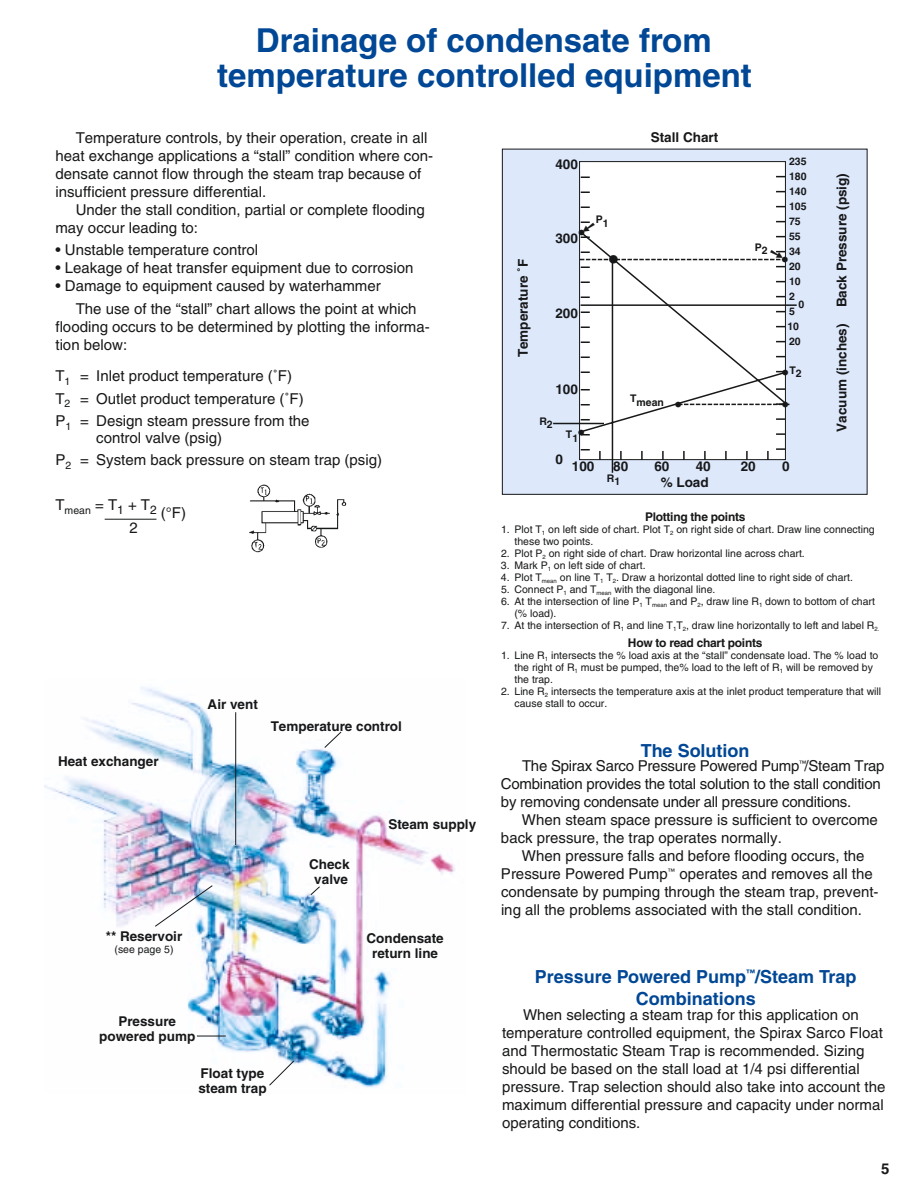
<style>
.page{position:relative;width:918px;height:1188px;background:#fff}
.page>*{position:absolute;margin:0;border:0;box-sizing:border-box;transform-origin:0 0}
.t1{font:700 33px/34.5px "Helvetica";color:#004795;text-align:center}
.t2{font:27px "Helvetica";color:#171819}
.t3{font:700 18px/22.5px "Helvetica";color:#004795;text-align:center}
.t4{font:18px "Helvetica";color:#171819}
.t5{font:15px/18px "Helvetica";color:#171819}
.t6{font:700 15px "Helvetica";color:#171819}
.t7{font:700 13.5px/15px "Helvetica";color:#171819;text-align:center}
.t8{font:700 12px "Helvetica";letter-spacing:-.02em;color:#171819}
.t9{font:10.5px/12px "Helvetica";color:#171819}
.t10{font:700 10.5px/15px "Helvetica";color:#171819}
.s1{font-weight:400;font-size:18px}
</style>
<div class="page">
<img style="left:45px;top:687px;width:410px;height:401px">
<div style="left:502px;top:149px;width:365px;height:345px;background:#dde8fb"></div>
<div style="left:502px;top:149px;width:366px;height:346px;border:1px solid #171819"></div>
<div style="left:580px;top:162px;width:205px;height:298px;background:#fff"></div>
<hr style="left:581px;top:304px;width:216px;height:2px;background:#171819">
<svg style="left:578px;top:176px;width:210px;height:297px"></svg>
<hr style="left:553px;top:423px;width:51px;height:1px;background:#171819">
<img style="left:249px;top:484px;width:98px;height:69px">
<hr style="left:105px;top:519px;width:51px;height:1px;background:#171819">
<img style="left:196px;top:711px;width:146px;height:375px">
<img style="left:154px;top:885px;width:59px;height:42px">
<svg style="left:583px;top:223px;width:12px;height:9px"></svg>
<svg style="left:580px;top:247px;width:207px;height:20px"></svg>
<h1 class="t1" style="left:217px;top:27px;width:536px">Drainage of condensate from temperature controlled equipment</h1>
<p class="t5" style="left:56px;top:131px;width:379px;text-indent:20px">Temperature controls, by their operation, create in all heat exchange applications a “stall” condition where con&shy;densate cannot flow through the steam trap because of insufficient pressure differential.</p>
<p class="t5" style="left:56px;top:203px;width:371px;text-indent:20px">Under the stall condition, partial or complete flooding may occur leading to:</p>
<p class="t5" style="left:56px;top:242px;width:204px">• Unstable temperature control</p>
<p class="t5" style="left:56px;top:260px;width:359px">• Leakage of heat transfer equipment due to corrosion</p>
<p class="t5" style="left:76px;top:276px;width:342px;line-height:22.8px;text-indent:-20px">• Damage to equipment caused by waterhammer<br>The use of the “stall” chart allows the point at which</p>
<p class="t5" style="left:56px;top:319px;width:376px">flooding occurs to be determined by plotting the informa&shy;tion below:</p>
<p class="t5" style="left:56px;top:366px;width:256px;line-height:22.5px">T<sub>1</sub> = Inlet product temperature (˚F)<br>T<sub>2</sub> = Outlet product temperature (˚F)<br>P<sub>1</sub> = Design steam pressure from the</p>
<p class="t5" style="left:56px;top:428px;width:328px;line-height:22.5px;text-indent:41px">control valve (psig)<br>P<sub>2</sub> = System back pressure on steam trap (psig)</p>
<p class="t5" style="left:130px;top:495px;width:58px;line-height:22.5px;text-indent:-74px">T<sub>mean</sub> = T<sub>1</sub> + T<sub>2</sub> (°F)<br>2</p>
<p class="t7" style="left:651px;top:131px;width:69px">Stall Chart</p>
<p class="t10" style="left:789px;top:155px;width:19px">235<br>180<br>140<br>105<br>75<br>55<br>34<br>20<br>10<br>2<br>5</p>
<p class="t10" style="left:789px;top:335px;width:13px">20</p>
<p class="t7" style="left:555px;top:159px;width:24px">400</p>
<p class="t7" style="left:836px;top:432px;width:260px;rotate:-90deg">Vacuum (inches) Back Pressure (psig)</p>
<p class="t10" style="left:596px;top:215px;width:14px">P1</p>
<p class="t4" style="left:578px;top:226px;width:8px">•</p>
<p class="t7" style="left:555px;top:232px;width:24px">300</p>
<p class="t10" style="left:755px;top:242px;width:14px">P2</p>
<h2 class="t2" style="left:609px;top:250px;width:11px">•</h2>
<p class="t4" style="left:782px;top:253px;width:8px">•</p>
<p class="t7" style="left:517px;top:357px;width:100px;rotate:-90deg">Temperature ˚F</p>
<p class="t10" style="left:787px;top:295px;width:19px;line-height:21.6px;text-indent:11px">0<br>10</p>
<p class="t7" style="left:555px;top:307px;width:24px">200</p>
<p class="t10" style="left:782px;top:365px;width:21px">T<span class="s1">•</span> 2</p>
<p class="t7" style="left:555px;top:383px;width:24px">100</p>
<p class="t10" style="left:630px;top:396px;width:35px">Tmean</p>
<p class="t4" style="left:675px;top:398px;width:8px">•</p>
<p class="t4" style="left:782px;top:398px;width:8px">•</p>
<p class="t10" style="left:539px;top:416px;width:15px">R2</p>
<p class="t4" style="left:578px;top:426px;width:8px">•</p>
<p class="t10" style="left:566px;top:430px;width:14px">T1</p>
<p class="t7" style="left:555px;top:453px;width:9px">0</p>
<p class="t7" style="left:572px;top:460px;width:24px">100</p>
<p class="t7" style="left:613px;top:460px;width:17px">80</p>
<p class="t7" style="left:654px;top:460px;width:17px">60</p>
<p class="t7" style="left:696px;top:460px;width:17px">40</p>
<p class="t7" style="left:741px;top:460px;width:17px">20</p>
<p class="t7" style="left:782px;top:460px;width:9px">0</p>
<p class="t10" style="left:607px;top:473px;width:15px">R1</p>
<p class="t7" style="left:661px;top:476px;width:49px">% Load</p>
<p class="t8" style="left:645px;top:512px;width:102px">Plotting the points</p>
<p class="t9" style="left:515px;top:524px;width:362px;text-indent:-14px">1. Plot T<sub>1</sub> on left side of chart. Plot T<sub>2</sub> on right side of chart. Draw line connecting these two points.</p>
<p class="t9" style="left:501px;top:548px;width:305px">2. Plot P<sub>2</sub> on right side of chart. Draw horizontal line across chart.</p>
<p class="t9" style="left:501px;top:560px;width:146px">3. Mark P<sub>1</sub> on left side of chart.</p>
<p class="t9" style="left:501px;top:572px;width:353px">4. Plot T<sub>mean</sub> on line T<sub>1</sub> T<sub>2</sub>. Draw a horizontal dotted line to right side of chart.</p>
<p class="t9" style="left:501px;top:584px;width:216px">5. Connect P<sub>1</sub> and T<sub>mean</sub> with the diagonal line.</p>
<p class="t9" style="left:514px;top:596px;width:362px;text-indent:-13px">6. At the intersection of line P<sub>1</sub> T<sub>mean</sub> and P<sub>2</sub>, draw line R<sub>1</sub> down to bottom of chart (% load).</p>
<p class="t9" style="left:501px;top:620px;width:380px">7. At the intersection of R<sub>1</sub> and line T<sub>1</sub>T<sub>2</sub>, draw line horizontally to left and label R<sub>2.</sub></p>
<p class="t8" style="left:628px;top:638px;width:136px">How to read chart points</p>
<p class="t9" style="left:514px;top:650px;width:365px;text-indent:-14px">1. Line R<sub>1</sub> intersects the % load axis at the “stall” condensate load. The % load to the right of R<sub>1</sub> must be pumped, the% load to the left of R<sub>1</sub> will be removed by the trap.</p>
<p class="t9" style="left:514px;top:686px;width:368px;text-indent:-13px">2. Line R<sub>2</sub> intersects the temperature axis at the inlet product temperature that will cause stall to occur.</p>
<p class="t7" style="left:208px;top:698px;width:52px">Air vent</p>
<p class="t7" style="left:58px;top:755px;width:102px">Heat exchanger</p>
<p class="t7" style="left:106px;top:930px;width:78px">** Reservoir</p>
<p class="t9" style="left:115px;top:944px;width:60px">(see page 5)</p>
<p class="t7" style="left:99px;top:1015px;width:97px">Pressure powered pump</p>
<p class="t7" style="left:271px;top:720px;width:133px">Temperature control</p>
<p class="t7" style="left:309px;top:859px;width:42px">Check valve</p>
<p class="t7" style="left:388px;top:818px;width:89px">Steam supply</p>
<p class="t7" style="left:367px;top:932px;width:79px">Condensate return line</p>
<p class="t7" style="left:198px;top:1067px;width:70px;text-align:left">Float type steam trap</p>
<p class="t3" style="left:641px;top:741px;width:110px">The Solution</p>
<p class="t5" style="left:501px;top:759px;width:385px;text-indent:21px">The Spirax Sarco Pressure Powered Pump<sup>™</sup>/Steam Trap<br>Combination provides the total solution to the stall condition by removing condensate under all pressure conditions.</p>
<p class="t5" style="left:501px;top:813px;width:378px;text-indent:21px">When steam space pressure is sufficient to overcome back pressure, the trap operates normally.</p>
<p class="t5" style="left:501px;top:849px;width:379px;text-indent:21px">When pressure falls and before flooding occurs, the Pressure Powered Pump<sup>™</sup> operates and removes all the condensate by pumping through the steam trap, prevent&shy;ing all the problems associated with the stall condition.</p>
<p class="t3" style="left:535px;top:967px;width:323px">Pressure Powered Pump<sup>™</sup>/Steam Trap<br>Combinations</p>
<p class="t5" style="left:502px;top:1007px;width:385px;text-indent:21px">When selecting a steam trap for this application on temperature controlled equipment, the Spirax Sarco Float and Thermostatic Steam Trap is recommended. Sizing should be based on the stall load at 1/4 psi differential pressure. Trap selection should also take into account the maximum differential pressure and capacity under normal operating conditions.</p>
<p class="t6" style="left:881px;top:1164px;width:10px">5</p>
</div>
